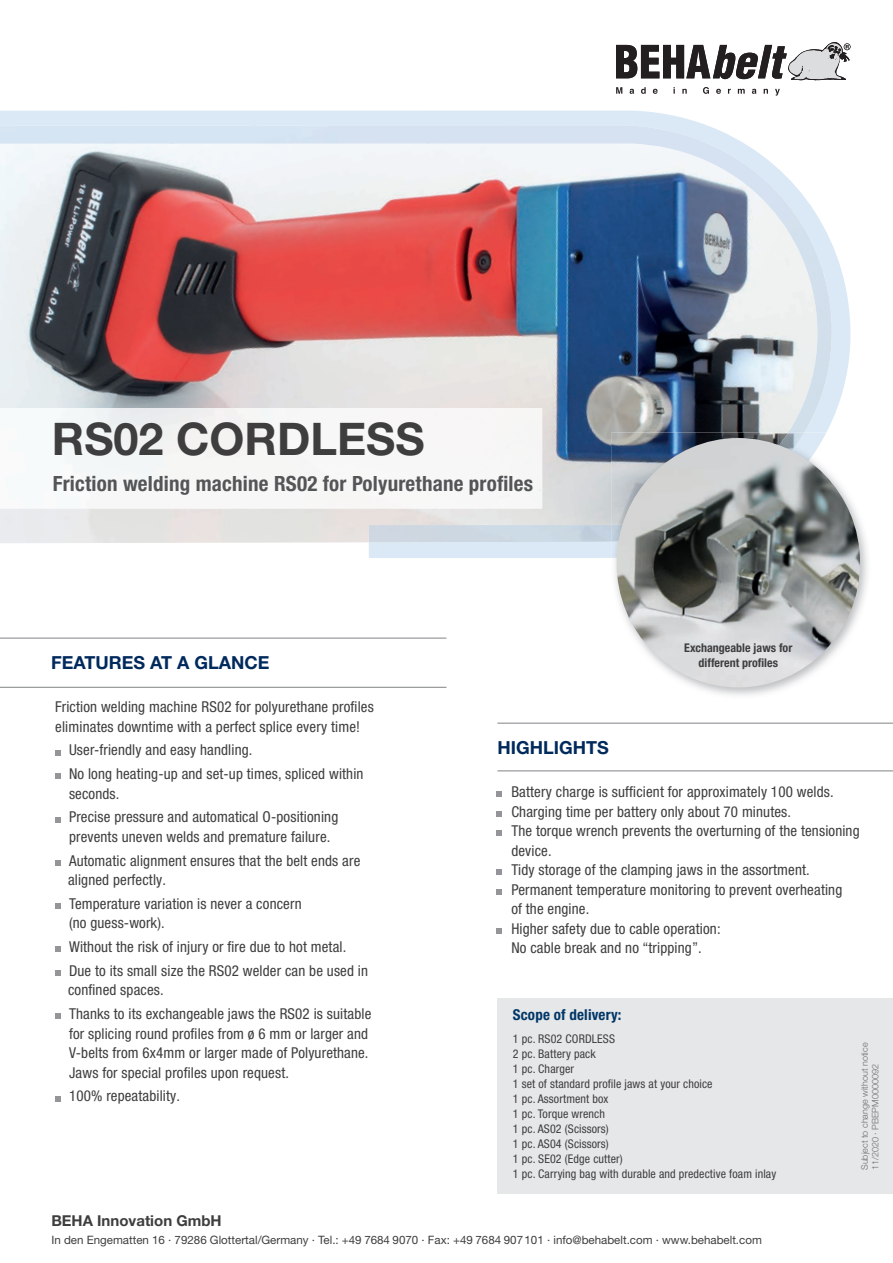
<style>
.page{position:relative;width:893px;height:1263px;background:#fff}
.page>*{position:absolute;margin:0;border:0;box-sizing:border-box;transform-origin:0 0}
.t1{font:700 45px "Helvetica Neue LT Pro";color:#3e3e3f}
.t2{font:700 condensed 21px "Helvetica Neue LT Pro";letter-spacing:.01em;color:#545557}
.t3{font:700 18px "Helvetica Neue LT Pro";color:#00295c}
.t4{font:condensed 15px/19.5px "Helvetica Neue LT Pro";letter-spacing:.01em;color:#3e3e3f}
.t5{font:700 15px "Helvetica Neue LT Pro";color:#3e3e3f}
.t6{font:700 condensed 15px "Helvetica Neue LT Pro";letter-spacing:.01em;color:#013767}
.t7{font:condensed 12px/15px "Helvetica Neue LT Pro";letter-spacing:.01em;color:#3e3e3f}
.t8{font:700 condensed 12px/15px "Helvetica Neue LT Pro";color:#3e3e3f;text-align:center}
.t9{font:11.55px "Helvetica Neue LT Pro";color:#3e3e3f}
.t10{font:300 9px/10.8px "Helvetica Neue LT Pro";color:#6c6d70}
</style>
<div class="page">
<div style="left:497px;top:998px;width:396px;height:195px;background:#e6e7e9"></div>
<img style="left:0;top:111px;width:850px;height:447px">
<img style="left:0;top:125px;width:169px;height:19px">
<img style="left:169px;top:125px;width:257px;height:19px">
<img style="left:426px;top:125px;width:274px;height:23px">
<img style="left:665px;top:140px;width:101px;height:45px">
<img style="left:746px;top:181px;width:58px;height:50px">
<img style="left:788px;top:227px;width:44px;height:179px">
<img style="left:788px;top:379px;width:30px;height:54px">
<div style="left:369px;top:525px;width:92px;height:17px;background:#ced7e1"></div>
<img style="left:461px;top:525px;width:150px;height:17px">
<svg style="left:616px;top:43px;width:234px;height:37px"></svg>
<svg style="left:616px;top:87px;width:6px;height:7px"></svg>
<svg style="left:630px;top:89px;width:4px;height:5px"></svg>
<svg style="left:641px;top:87px;width:5px;height:7px"></svg>
<svg style="left:653px;top:89px;width:5px;height:5px"></svg>
<svg style="left:673px;top:87px;width:2px;height:7px"></svg>
<svg style="left:682px;top:89px;width:5px;height:5px"></svg>
<svg style="left:703px;top:87px;width:6px;height:7px"></svg>
<svg style="left:716px;top:89px;width:5px;height:5px"></svg>
<svg style="left:738px;top:89px;width:7px;height:5px"></svg>
<svg style="left:752px;top:89px;width:4px;height:5px"></svg>
<svg style="left:764px;top:89px;width:4px;height:5px"></svg>
<svg style="left:775px;top:89px;width:5px;height:7px"></svg>
<div style="left:0;top:408px;width:286px;height:100px;background:#f6f7f7"></div>
<img style="left:286px;top:408px;width:256px;height:100px">
<img style="left:289px;top:505px;width:19px;height:3px">
<svg style="left:496px;top:791px;width:6px;height:6px"></svg>
<svg style="left:496px;top:811px;width:6px;height:5px"></svg>
<svg style="left:496px;top:830px;width:6px;height:6px"></svg>
<svg style="left:496px;top:869px;width:6px;height:6px"></svg>
<svg style="left:496px;top:889px;width:6px;height:5px"></svg>
<svg style="left:496px;top:928px;width:6px;height:5px"></svg>
<svg style="left:55px;top:750px;width:6px;height:5px"></svg>
<svg style="left:55px;top:773px;width:6px;height:6px"></svg>
<svg style="left:55px;top:817px;width:6px;height:5px"></svg>
<svg style="left:55px;top:860px;width:6px;height:5px"></svg>
<svg style="left:55px;top:903px;width:6px;height:6px"></svg>
<svg style="left:55px;top:946px;width:6px;height:6px"></svg>
<svg style="left:55px;top:970px;width:6px;height:6px"></svg>
<svg style="left:55px;top:1013px;width:6px;height:6px"></svg>
<svg style="left:55px;top:1096px;width:6px;height:5px"></svg>
<hr style="left:497px;top:771px;width:396px;height:1px;background:#808285">
<hr style="left:0;top:687px;width:446px;height:1px;background:#808285">
<hr style="left:497px;top:723px;width:396px;height:1px;background:#808285">
<hr style="left:0;top:638px;width:446px;height:1px;background:#808285">
<img style="left:614px;top:433px;width:254px;height:263px">
<img style="left:611px;top:433px;width:193px;height:109px">
<img style="left:617px;top:438px;width:243px;height:249px">
<h1 class="t1" style="left:52px;top:411px;width:374px">RS02 CORDLESS</h1>
<h2 class="t2" style="left:53px;top:471px;width:482px">Friction welding machine RS02 for Polyurethane profiles</h2>
<p class="t3" style="left:51px;top:652px;width:220px">FEATURES AT A GLANCE</p>
<p class="t8" style="left:684px;top:640px;width:110px">Exchangeable jaws for different profiles</p>
<p class="t4" style="left:55px;top:697px;width:320px">Friction welding machine RS02 for polyurethane profiles eliminates downtime with a perfect splice every time!</p>
<p class="t4" style="left:69px;top:738px;width:296px;line-height:23.7px">User-friendly and easy handling.<br>No long heating-up and set-up times, spliced within</p>
<p class="t4" style="left:69px;top:781px;width:271px;line-height:23.7px">seconds.<br>Precise pressure and automatical O-positioning</p>
<p class="t4" style="left:69px;top:824px;width:293px;line-height:23.7px">prevents uneven welds and premature failure.<br>Automatic alignment ensures that the belt ends are</p>
<p class="t4" style="left:68px;top:868px;width:235px;line-height:23.7px">aligned perfectly.<br>Temperature variation is never a concern</p>
<p class="t4" style="left:69px;top:911px;width:301px;line-height:23.7px">(no guess-work).<br>Without the risk of injury or fire due to hot metal.<br>Due to its small size the RS02 welder can be used in</p>
<p class="t4" style="left:68px;top:978px;width:305px;line-height:23.7px">confined spaces.<br>Thanks to its exchangeable jaws the RS02 is suitable</p>
<p class="t4" style="left:69px;top:1023px;width:301px;text-align:justify">for splicing round profiles from ø 6 mm or larger and V-belts from 6x4mm or larger made of Polyurethane.<br>Jaws for special profiles upon request.</p>
<p class="t4" style="left:69px;top:1086px;width:113px">100% repeatability.</p>
<p class="t3" style="left:497px;top:736px;width:113px">HIGHLIGHTS</p>
<p class="t4" style="left:511px;top:782px;width:350px">Battery charge is sufficient for approximately 100 welds.<br>Charging time per battery only about 70 minutes.<br>The torque wrench prevents the overturning of the tensioning device.<br>Tidy storage of the clamping jaws in the assortment.<br>Permanent temperature monitoring to prevent overheating<br>of the engine.<br>Higher safety due to cable operation:<br>No cable break and no “tripping”.</p>
<p class="t6" style="left:513px;top:1006px;width:110px">Scope of delivery:</p>
<p class="t7" style="left:513px;top:1031px;width:265px">1 pc. RS02 CORDLESS<br>2 pc. Battery pack<br>1 pc. Charger<br>1 set of standard profile jaws at your choice<br>1 pc. Assortment box<br>1 pc. Torque wrench<br>1 pc. AS02 (Scissors)<br>1 pc. AS04 (Scissors)<br>1 pc. SE02 (Edge cutter)<br>1 pc. Carrying bag with durable and predective foam inlay</p>
<p class="t10" style="left:859px;top:1170px;width:129px;rotate:-90deg">Subject to change without notice<br>11/2020 · PBEPM0000092</p>
<p class="t5" style="left:51px;top:1211px;width:172px">BEHA Innovation GmbH</p>
<p class="t9" style="left:51px;top:1232px;width:712px">In den Engematten 16 · 79286 Glottertal/Germany · Tel.: +49 7684 9070 · Fax: +49 7684 907 101 · info@behabelt.com · www.behabelt.com</p>
</div>
